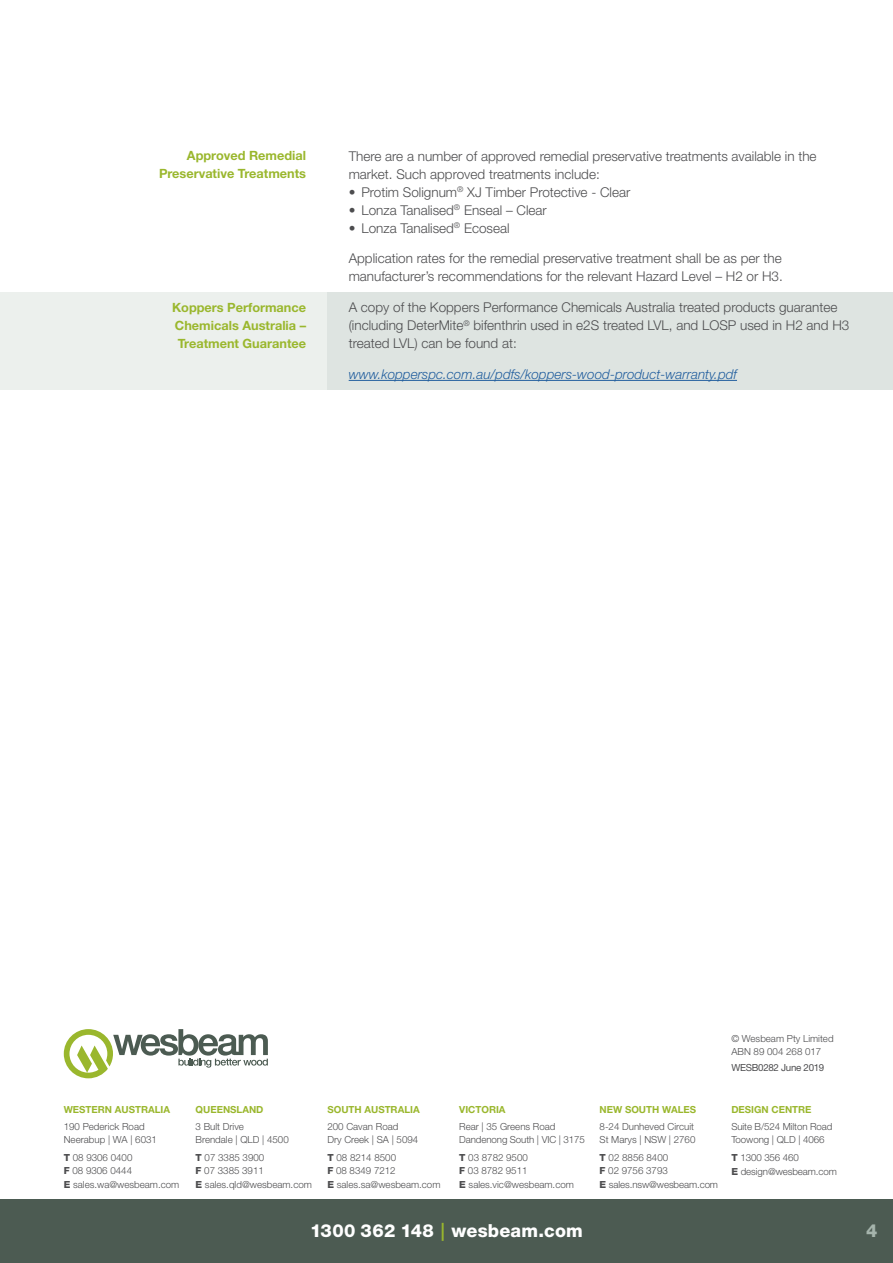
<style>
.page{position:relative;width:893px;height:1263px;background:#fff}
.page>*{position:absolute;margin:0;border:0;box-sizing:border-box;transform-origin:0 0}
.t1{font:800 18px "Helvetica Neue LT Std";letter-spacing:.01em;color:#fff}
.t2{font:800 18px "Helvetica Neue LT Std";color:#a5b4ac}
.t3{font:300 13.5px/18px "Helvetica Neue LT Std";color:#4d4d4f}
.t4{font:italic 300 13.5px "Helvetica Neue LT Std";color:#215e9e}
.t5{font:700 12.75px/18px "Helvetica Neue LT Std";color:#9ab72d;text-align:right}
.t6{font:300 9.75px/13.5px "Helvetica Neue LT Std";color:#4d4d4f}
.t7{font:700 9.75px "Helvetica Neue LT Std";color:#9ab72d}
.t8{font:9.75px "Helvetica Neue LT Std";letter-spacing:-.03em;color:#4d4d4f}
.s1{font-weight:800}
.s2{font-weight:500;color:#9ab72d}
</style>
<div class="page">
<svg style="left:64px;top:1029px;width:204px;height:49px"></svg>
<div style="left:0;top:1199px;width:893px;height:64px;background:#4c5b52"></div>
<div style="left:0;top:292px;width:327px;height:98px;background:#ecf0ed"></div>
<div style="left:327px;top:292px;width:566px;height:98px;background:#dee4e1"></div>
<hr style="left:349px;top:380px;width:388px;height:1px;background:#215e9e">
<p class="t5" style="left:159px;top:146px;width:149px">Approved Remedial<br>Preservative Treatments</p>
<p class="t3" style="left:349px;top:147px;width:469px">There are a number of approved remedial preservative treatments available in the market. Such approved treatments include:</p>
<p class="t3" style="left:349px;top:183px;width:283px">• Protim Solignum<sup>®</sup> XJ Timber Protective - Clear</p>
<p class="t3" style="left:349px;top:200px;width:200px">• Lonza Tanalised<sup>®</sup> Enseal – Clear</p>
<p class="t3" style="left:349px;top:218px;width:162px">• Lonza Tanalised<sup>®</sup> Ecoseal</p>
<p class="t3" style="left:349px;top:249px;width:436px">Application rates for the remedial preservative treatment shall be as per the manufacturer’s recommendations for the relevant Hazard Level – H2 or H3.</p>
<p class="t5" style="left:172px;top:298px;width:136px;text-align:justify">Koppers Performance Chemicals Australia – Treatment Guarantee</p>
<p class="t3" style="left:349px;top:298px;width:502px">A copy of the Koppers Performance Chemicals Australia treated products guarantee (including DeterMite<sup>®</sup> bifenthrin used in e2S treated LVL, and LOSP used in H2 and H3 treated LVL) can be found at:</p>
<p class="t4" style="left:349px;top:366px;width:390px">www.kopperspc.com.au/pdfs/koppers-wood-product-warranty.pdf</p>
<p class="t7" style="left:64px;top:1103px;width:108px">WESTERN AUSTRALIA</p>
<p class="t6" style="left:64px;top:1119px;width:95px">190 Pederick Road<br>Neerabup | WA | 6031</p>
<p class="t6" style="left:64px;top:1150px;width:117px"><span class="s1">T</span> 08 9306 0400<br><span class="s1">F</span> 08 9306 0444<br><span class="s1">E</span> sales.wa@wesbeam.com</p>
<p class="t6" style="left:731px;top:1031px;width:104px">© Wesbeam Pty Limited<br>ABN 89 004 268 017</p>
<p class="t8" style="left:731px;top:1061px;width:94px">WESB0282 June 2019</p>
<p class="t7" style="left:196px;top:1103px;width:69px">QUEENSLAND</p>
<p class="t7" style="left:327px;top:1103px;width:94px">SOUTH AUSTRALIA</p>
<p class="t7" style="left:459px;top:1103px;width:48px">VICTORIA</p>
<p class="t7" style="left:600px;top:1103px;width:98px">NEW SOUTH WALES</p>
<p class="t7" style="left:731px;top:1103px;width:82px">DESIGN CENTRE</p>
<p class="t6" style="left:196px;top:1119px;width:95px">3 Bult Drive<br>Brendale | QLD | 4500</p>
<p class="t6" style="left:196px;top:1150px;width:118px"><span class="s1">T</span> 07 3385 3900<br><span class="s1">F</span> 07 3385 3911<br><span class="s1">E</span> sales.qld@wesbeam.com</p>
<p class="t6" style="left:327px;top:1119px;width:92px">200 Cavan Road<br>Dry Creek | SA | 5094</p>
<p class="t6" style="left:327px;top:1150px;width:115px"><span class="s1">T</span> 08 8214 8500<br><span class="s1">F</span> 08 8349 7212<br><span class="s1">E</span> sales.sa@wesbeam.com</p>
<p class="t6" style="left:459px;top:1119px;width:127px">Rear | 35 Greens Road<br>Dandenong South | VIC | 3175</p>
<p class="t6" style="left:459px;top:1150px;width:116px"><span class="s1">T</span> 03 8782 9500<br><span class="s1">F</span> 03 8782 9511<br><span class="s1">E</span> sales.vic@wesbeam.com</p>
<p class="t6" style="left:600px;top:1119px;width:97px">8-24 Dunheved Circuit<br>St Marys | NSW | 2760</p>
<p class="t6" style="left:600px;top:1150px;width:120px"><span class="s1">T</span> 02 8856 8400<br><span class="s1">F</span> 02 9756 3793<br><span class="s1">E</span> sales.nsw@wesbeam.com</p>
<p class="t6" style="left:731px;top:1119px;width:102px">Suite B/524 Milton Road<br>Toowong | QLD | 4066</p>
<p class="t6" style="left:731px;top:1151px;width:107px"><span class="s1">T</span> 1300 356 460<br><span class="s1">E</span> design@wesbeam.com</p>
<h1 class="t1" style="left:310px;top:1220px;width:274px">1300 362 148 <span class="s2">|</span> wesbeam.com</h1>
<h1 class="t2" style="left:866px;top:1220px;width:13px">4</h1>
</div>
